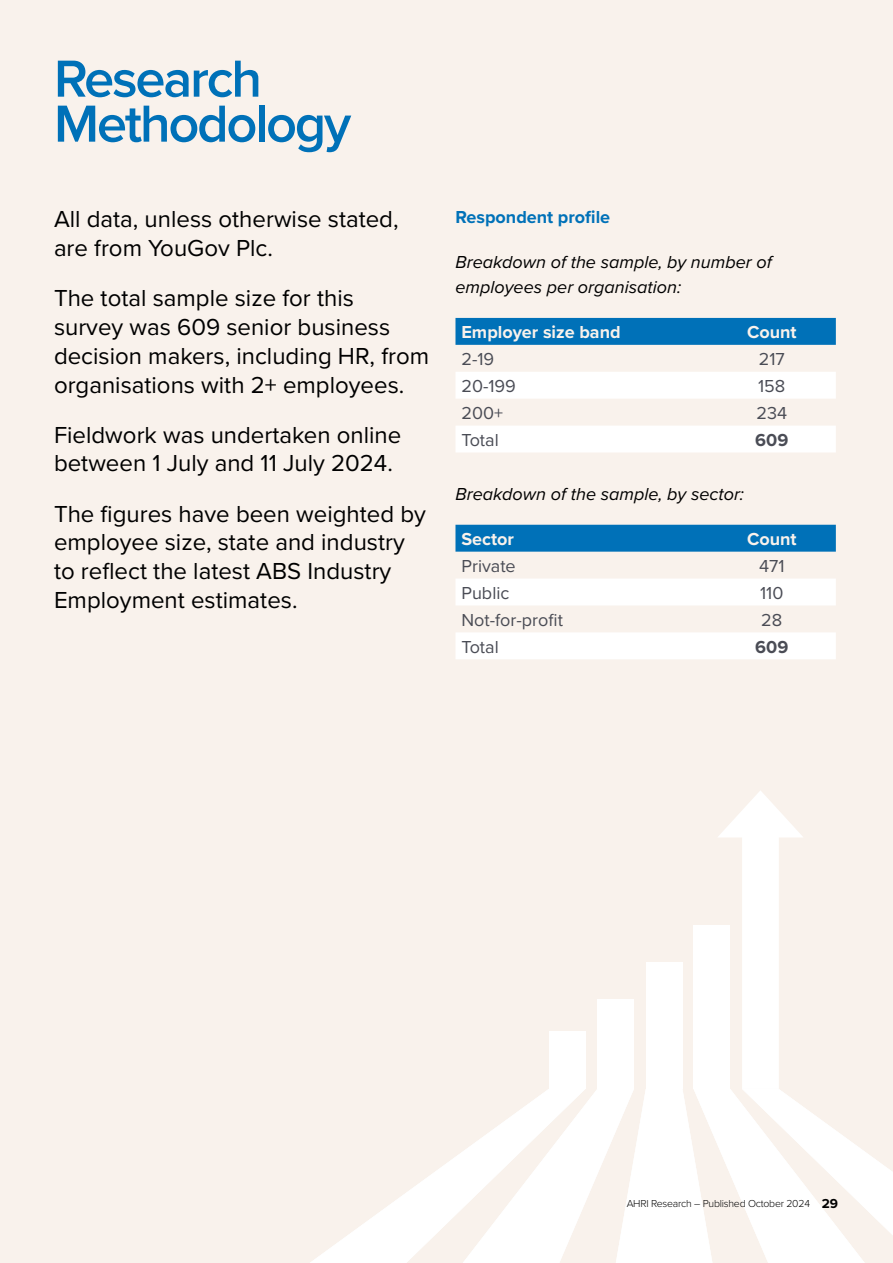
<style>
.page{position:relative;width:893px;height:1263px;background:#fff}
.page>*{position:absolute;margin:0;border:0;box-sizing:border-box;transform-origin:0 0}
.t1{font:600 54px/45px "Proxima Nova";letter-spacing:-.04em;color:#0071b8}
.t2{font:24px/28.8px "Proxima Nova";color:#000}
.t3{font:italic 18px/24.6px "Proxima Nova";color:#000}
.t4{font:18px "Proxima Nova";color:#4a4c55}
.t5{font:700 18px "Proxima Nova";color:#f9f2ec}
.t6{font:700 18px "Proxima Nova";color:#0071b8}
.t7{font:700 18px "Proxima Nova";color:#4a4c55}
.t8{font:300 10.5px "Proxima Nova";letter-spacing:-.02em;color:#000}
.s1{font-weight:700;font-size:13.5px}
</style>
<div class="page">
<div style="left:1px;top:0;width:892px;height:1263px;background:#f9f2ec"></div>
<div style="left:455px;top:318px;width:381px;height:27px;background:#0071b8"></div>
<svg style="left:456px;top:372px;width:380px;height:80px"></svg>
<div style="left:455px;top:525px;width:381px;height:27px;background:#0071b8"></div>
<svg style="left:456px;top:579px;width:380px;height:80px"></svg>
<svg style="left:310px;top:1152px;width:153px;height:111px"></svg>
<svg style="left:463px;top:791px;width:430px;height:472px"></svg>
<h1 class="t1" style="left:54px;top:59px;width:299px">Research<br>Methodology</h1>
<p class="t2" style="left:54px;top:206px;width:346px">All data, unless otherwise stated, are from YouGov Plc.</p>
<p class="t2" style="left:54px;top:285px;width:377px">The total sample size for this survey was 609 senior business decision makers, including HR, from organisations with 2+ employees.</p>
<p class="t2" style="left:54px;top:422px;width:349px">Fieldwork was undertaken online between 1 July and 11 July 2024.</p>
<p class="t2" style="left:54px;top:500px;width:373px">The figures have been weighted by employee size, state and industry to reflect the latest ABS Industry<br>Employment estimates.</p>
<p class="t6" style="left:455px;top:209px;width:156px">Respondent profile</p>
<p class="t3" style="left:455px;top:251px;width:318px">Breakdown of the sample, by number of employees per organisation:</p>
<p class="t5" style="left:461px;top:325px;width:161px">Employer size band</p>
<p class="t5" style="left:747px;top:325px;width:51px">Count</p>
<p class="t4" style="left:461px;top:351px;width:34px">2-19</p>
<p class="t4" style="left:759px;top:351px;width:27px">217</p>
<p class="t4" style="left:461px;top:378px;width:56px">20-199</p>
<p class="t4" style="left:758px;top:378px;width:29px">158</p>
<p class="t4" style="left:461px;top:405px;width:43px">200+</p>
<p class="t4" style="left:756px;top:405px;width:32px">234</p>
<p class="t4" style="left:461px;top:432px;width:39px">Total</p>
<p class="t7" style="left:755px;top:432px;width:35px">609</p>
<p class="t3" style="left:455px;top:483px;width:290px">Breakdown of the sample, by sector:</p>
<p class="t5" style="left:461px;top:531px;width:54px">Sector</p>
<p class="t5" style="left:747px;top:531px;width:51px">Count</p>
<p class="t4" style="left:461px;top:558px;width:56px">Private</p>
<p class="t4" style="left:759px;top:558px;width:27px">471</p>
<p class="t4" style="left:461px;top:585px;width:49px">Public</p>
<p class="t4" style="left:760px;top:585px;width:25px">110</p>
<p class="t4" style="left:461px;top:612px;width:103px">Not-for-profit</p>
<p class="t4" style="left:761px;top:612px;width:23px">28</p>
<p class="t4" style="left:461px;top:639px;width:39px">Total</p>
<p class="t7" style="left:755px;top:639px;width:35px">609</p>
<p class="t8" style="left:627px;top:1199px;width:213px">AHRI Research – Published October 2024 <span class="s1">29</span></p>
</div>
